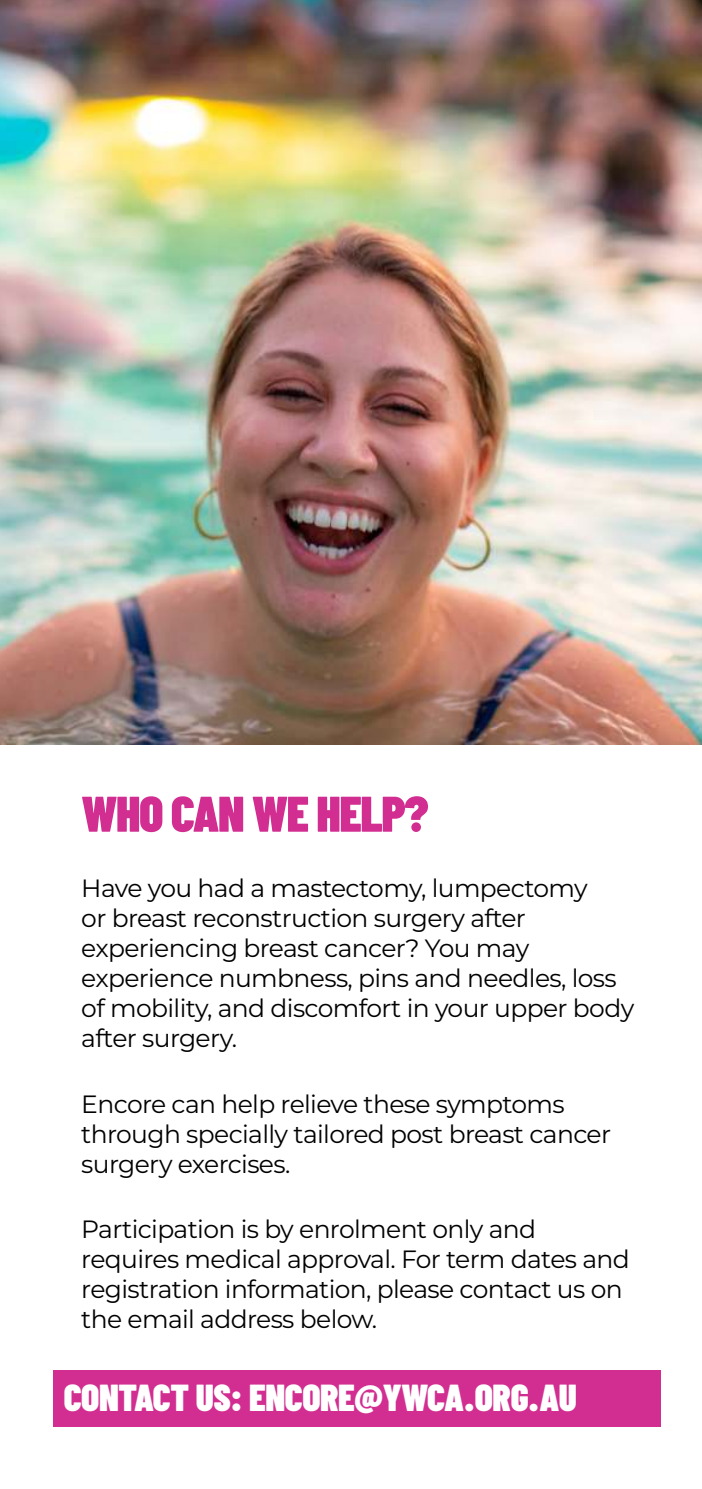
<style>
.page{position:relative;width:702px;height:1489px;background:#fff}
.page>*{position:absolute;margin:0;border:0;box-sizing:border-box;transform-origin:0 0}
.t1{font:900 50px "Barlow Condensed";letter-spacing:-.025em;color:#d22e91}
.t2{font:900 37.5px "Barlow Condensed";letter-spacing:-.01em;color:#fff}
.t3{font:25px/30px "Montserrat";letter-spacing:-.025em;color:#000}
</style>
<div class="page">
<img style="left:0;top:0;width:702px;height:744px">
<div style="left:53px;top:1369px;width:608px;height:57px;background:#d22e91"></div>
<h1 class="t1" style="left:81px;top:796px;width:348px">WHO CAN WE HELP?</h1>
<p class="t3" style="left:81px;top:875px;width:554px">Have you had a mastectomy, lumpectomy<br>or breast reconstruction surgery after experiencing breast cancer? You may experience numbness, pins and needles, loss of mobility, and discomfort in your upper body after surgery.</p>
<p class="t3" style="left:81px;top:1090px;width:531px">Encore can help relieve these symptoms through specially tailored post breast cancer surgery exercises.</p>
<p class="t3" style="left:81px;top:1216px;width:550px">Participation is by enrolment only and requires medical approval. For term dates and registration information, please contact us on the email address below.</p>
<h2 class="t2" style="left:64px;top:1383px;width:514px">CONTACT US: ENCORE@YWCA.ORG.AU</h2>
</div>
